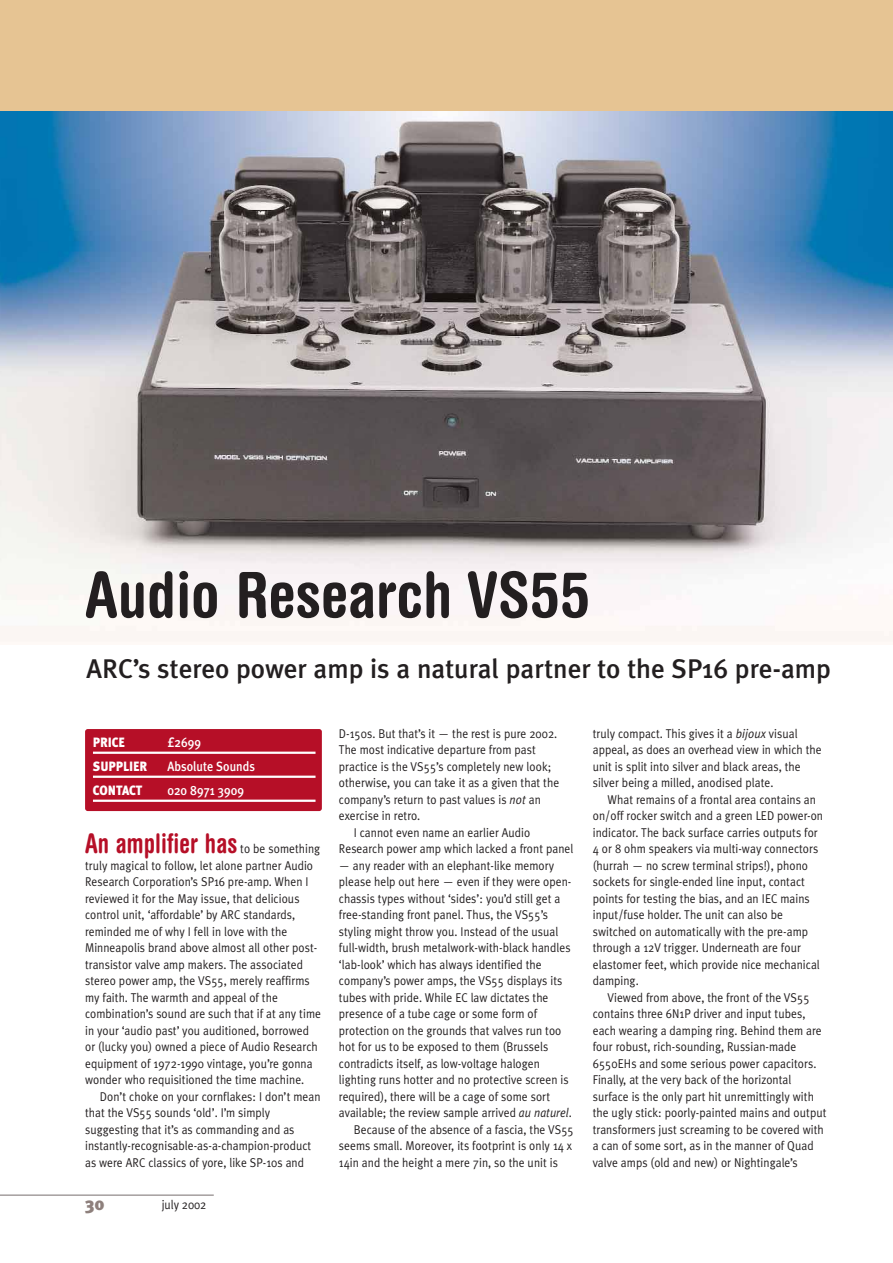
<style>
.page{position:relative;width:893px;height:1263px;background:#fff}
.page>*{position:absolute;margin:0;border:0;box-sizing:border-box;transform-origin:0 0}
.t1{font:700 condensed 63px "Helvetica Rounded";color:#231f20}
.t2{font:500 27px "Meta Plus";color:#231f20}
.t3{font:700 condensed 27px "Helvetica Rounded";letter-spacing:.005em;color:#b60f27;scale:.91 1}
.t4{font:900 18px "Meta Plus";color:#8e807c}
.t5{font:500 13.5px "Meta Plus";color:#fff;scale:.9 1}
.t6{font:900 13.5px "Meta Plus";color:#fff;scale:.9 1}
.t7{font:12.75px/16.5px "Meta Plus Normal";letter-spacing:.005em;color:#231f20;scale:.9 1}
.s1{font-family:"Meta Plus Normal";font-weight:400;font-stretch:normal;font-size:12.75px;color:#231f20}
.s2{font-style:italic}
</style>
<div class="page">
<img style="left:0;top:111px;width:892px;height:531px">
<svg style="left:0;top:1195px;width:214px;height:1px"></svg>
<div style="left:0;top:0;width:892px;height:111px;background:#e6c493"></div>
<div style="left:85px;top:729px;width:237px;height:82px;background:#b60f27;border-radius:3px"></div>
<hr style="left:93px;top:752px;width:222px;height:2px;background:#fff">
<hr style="left:93px;top:776px;width:222px;height:2px;background:#fff">
<hr style="left:93px;top:800px;width:222px;height:2px;background:#fff">
<h1 class="t1" style="left:85px;top:571px;width:506px">Audio Research VS55</h1>
<h2 class="t2" style="left:87px;top:659px;width:746px">ARC’s stereo power amp is a natural partner to the SP16 pre-amp</h2>
<p class="t6" style="left:93px;top:738px;width:37px">PRICE</p>
<p class="t5" style="left:167px;top:738px;width:39px">£2699</p>
<p class="t6" style="left:93px;top:762px;width:62px">SUPPLIER</p>
<p class="t5" style="left:167px;top:762px;width:99px">Absolute Sounds</p>
<p class="t6" style="left:93px;top:786px;width:56px">CONTACT</p>
<p class="t5" style="left:167px;top:786px;width:87px">020 8971 3909</p>
<h2 class="t3" style="left:85px;top:833px;width:260px">An amplifier has <span class="s1">to be something</span></h2>
<p class="t7" style="left:85px;top:858px;width:263px">truly magical to follow, let alone partner Audio Research Corporation’s SP16 pre-amp. When I reviewed it for the May issue, that delicious control unit, ‘affordable’ by ARC standards, reminded me of why I fell in love with the Minneapolis brand above almost all other post&shy;transistor valve amp makers. The associated stereo power amp, the VS55, merely reaffirms my faith. The warmth and appeal of the combination’s sound are such that if at any time in your ‘audio past’ you auditioned, borrowed or (lucky you) owned a piece of Audio Research equipment of 1972-1990 vintage, you’re gonna wonder who requisitioned the time machine.</p>
<p class="t7" style="left:85px;top:1089px;width:263px;text-indent:15px">Don’t choke on your cornflakes: I don’t mean that the VS55 sounds ‘old’. I’m simply suggesting that it’s as commanding and as instantly-recognisable-as-a-champion-product as were ARC classics of yore, like SP-10s and</p>
<h3 class="t4" style="left:85px;top:1197px;width:21px">30</h3>
<p class="t7" style="left:162px;top:1198px;width:51px">july 2002</p>
<p class="t7" style="left:339px;top:726px;width:244px">D-150s. But that’s it — the rest is pure 2002.</p>
<p class="t7" style="left:339px;top:743px;width:220px">The most indicative departure from past</p>
<p class="t7" style="left:339px;top:759px;width:237px">practice is the VS55’s completely new look;</p>
<p class="t7" style="left:339px;top:776px;width:246px">otherwise, you can take it as a given that the</p>
<p class="t7" style="left:339px;top:792px;width:226px">company’s return to past values is <span class="s2">not</span> an</p>
<p class="t7" style="left:339px;top:809px;width:92px">exercise in retro.</p>
<p class="t7" style="left:354px;top:825px;width:198px">I cannot even name an earlier Audio</p>
<p class="t7" style="left:339px;top:842px;width:262px">Research power amp which lacked a front panel</p>
<p class="t7" style="left:339px;top:858px;width:241px">— any reader with an elephant-like memory</p>
<p class="t7" style="left:339px;top:875px;width:260px">please help out here — even if they were open-</p>
<p class="t7" style="left:339px;top:891px;width:247px">chassis types without ‘sides’: you’d still get a</p>
<p class="t7" style="left:339px;top:908px;width:234px">free-standing front panel. Thus, the VS55’s</p>
<p class="t7" style="left:339px;top:924px;width:245px">styling might throw you. Instead of the usual</p>
<p class="t7" style="left:339px;top:941px;width:259px">full-width, brush metalwork-with-black handles</p>
<p class="t7" style="left:339px;top:957px;width:227px">‘lab-look’ which has always identified the</p>
<p class="t7" style="left:339px;top:974px;width:250px">company’s power amps, the VS55 displays its</p>
<p class="t7" style="left:339px;top:990px;width:234px">tubes with pride. While EC law dictates the</p>
<p class="t7" style="left:339px;top:1007px;width:222px">presence of a tube cage or some form of</p>
<p class="t7" style="left:339px;top:1023px;width:249px">protection on the grounds that valves run too</p>
<p class="t7" style="left:339px;top:1040px;width:234px">hot for us to be exposed to them (Brussels</p>
<p class="t7" style="left:339px;top:1056px;width:225px">contradicts itself, as low-voltage halogen</p>
<p class="t7" style="left:339px;top:1073px;width:257px">lighting runs hotter and no protective screen is</p>
<p class="t7" style="left:339px;top:1089px;width:236px">required), there will be a cage of some sort</p>
<p class="t7" style="left:339px;top:1106px;width:260px">available; the review sample arrived <span class="s2">au naturel</span>.</p>
<p class="t7" style="left:354px;top:1122px;width:246px">Because of the absence of a fascia, the VS55</p>
<p class="t7" style="left:339px;top:1139px;width:260px">seems small. Moreover, its footprint is only 14 x</p>
<p class="t7" style="left:339px;top:1155px;width:245px">14in and the height a mere 7in, so the unit is</p>
<p class="t7" style="left:592px;top:726px;width:256px">truly compact. This gives it a <span class="s2">bijoux</span> visual appeal, as does an overhead view in which the unit is split into silver and black areas, the silver being a milled, anodised plate.</p>
<p class="t7" style="left:592px;top:792px;width:257px;text-indent:15px">What remains of a frontal area contains an on/off rocker switch and a green LED power-on indicator. The back surface carries outputs for 4 or 8 ohm speakers via multi-way connectors (hurrah — no screw terminal strips!), phono sockets for single-ended line input, contact points for testing the bias, and an IEC mains input/fuse holder. The unit can also be switched on automatically with the pre-amp through a 12V trigger. Underneath are four elastomer feet, which provide nice mechanical damping.</p>
<p class="t7" style="left:592px;top:990px;width:261px;text-indent:15px">Viewed from above, the front of the VS55 contains three 6N1P driver and input tubes, each wearing a damping ring. Behind them are four robust, rich-sounding, Russian-made 6550EHs and some serious power capacitors.<br>Finally, at the very back of the horizontal surface is the only part hit unremittingly with the ugly stick: poorly-painted mains and output transformers just screaming to be covered with a can of some sort, as in the manner of Quad valve amps (old and new) or Nightingale’s</p>
</div>
